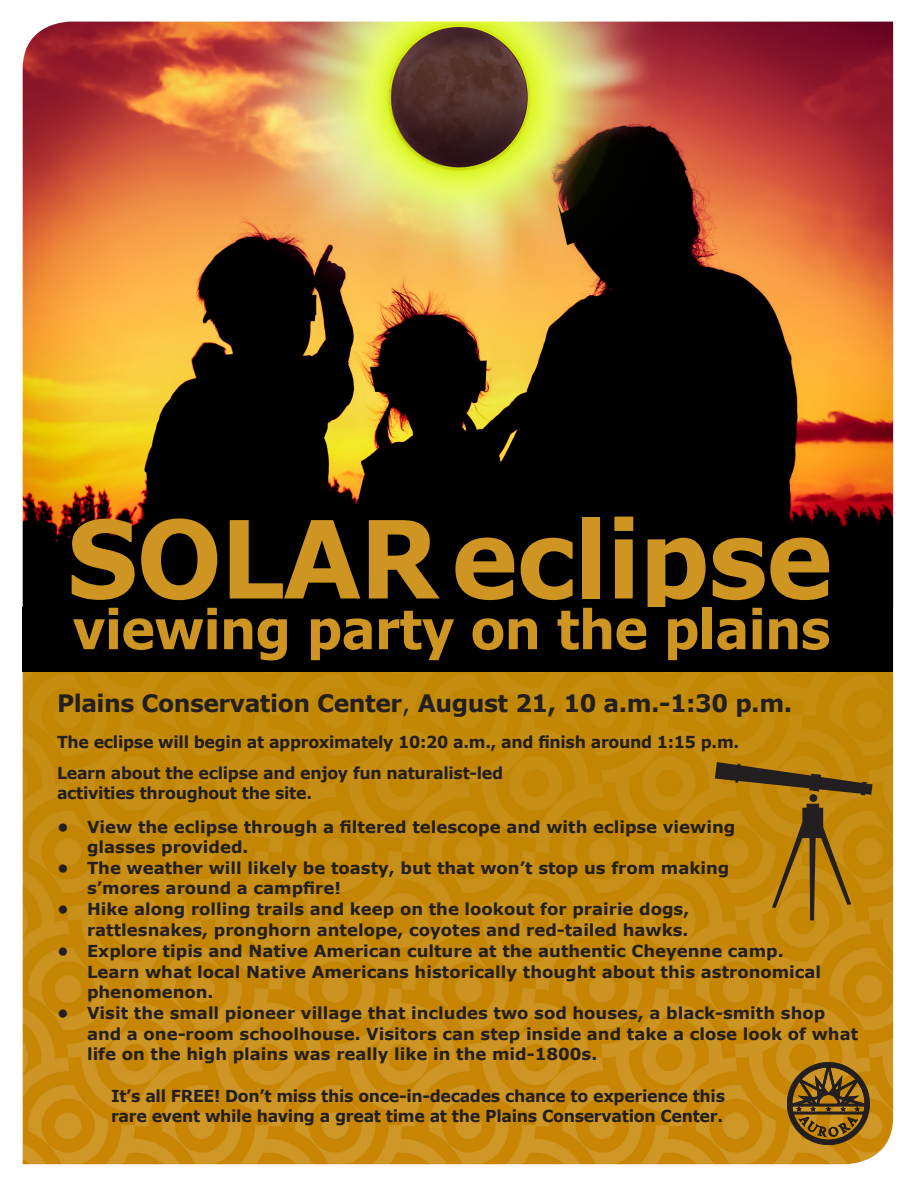
<style>
.page{position:relative;width:918px;height:1188px;background:#fff}
.page>*{position:absolute;margin:0;border:0;box-sizing:border-box;transform-origin:0 0}
.t1{font:700 107.85px "Verdana";letter-spacing:-.02em;color:#ce9523;scale:.94 1}
.t2{font:700 54.6px "Verdana";letter-spacing:-.02em;color:#ce9523;scale:.94 1}
.t3{font:700 24px "Verdana";letter-spacing:-.02em;color:#231f20}
.t4{font:700 16.5px/20.4px "Verdana";color:#231f20}
.t5{font:700 16.5px "Verdana";letter-spacing:-.02em;color:#231f20;scale:.96 1}
.s1{font-weight:400}
</style>
<div class="page">
<img style="left:23px;top:22px;width:870px;height:1142px">
<div style="left:23px;top:608px;width:870px;height:64px;background:#000"></div>
<svg style="left:715px;top:762px;width:158px;height:33px;background:#805d14"></svg>
<svg style="left:772px;top:804px;width:79px;height:117px;background:#a57510"></svg>
<div style="left:809px;top:794px;width:8px;height:8px;background:#231f20;border-radius:50%"></div>
<svg style="left:787px;top:1062px;width:83px;height:83px;background:#805c1a"></svg>
<p class="t1" style="left:66px;top:489px;width:818px">SOLAR eclipse</p>
<p class="t2" style="left:72px;top:594px;width:808px">viewing party on the plains</p>
<p class="t3" style="left:57px;top:687px;width:737px">Plains Conservation Center<span class="s1">,</span> August 21, 10 a.m.-1:30 p.m.</p>
<p class="t5" style="left:57px;top:731px;width:712px">The eclipse will begin at approximately 10:20 a.m., and finish around 1:15 p.m.</p>
<p class="t5" style="left:57px;top:762px;width:466px">Learn about the eclipse and enjoy fun naturalist-led</p>
<p class="t5" style="left:57px;top:782px;width:267px">activities throughout the site.</p>
<p class="t4" style="left:57px;top:817px;width:680px">• View the eclipse through a filtered telescope and with eclipse viewing</p>
<p class="t4" style="left:87px;top:837px;width:163px">glasses provided.</p>
<p class="t4" style="left:57px;top:858px;width:674px">• The weather will likely be toasty, but that won’t stop us from making</p>
<p class="t4" style="left:87px;top:878px;width:256px">s’mores around a campfire!</p>
<p class="t4" style="left:57px;top:899px;width:634px">• Hike along rolling trails and keep on the lookout for prairie dogs,</p>
<p class="t4" style="left:87px;top:920px;width:603px">rattlesnakes, pronghorn antelope, coyotes and red-tailed hawks.</p>
<p class="t4" style="left:87px;top:941px;width:736px;text-indent:-30px">• Explore tipis and Native American culture at the authentic Cheyenne camp.<br>Learn what local Native Americans historically thought about this astronomical phenomenon.</p>
<p class="t4" style="left:87px;top:1003px;width:773px;text-indent:-30px">• Visit the small pioneer village that includes two sod houses, a black-smith shop and a one-room schoolhouse. Visitors can step inside and take a close look of what life on the high plains was really like in the mid-1800s.</p>
<p class="t5" style="left:111px;top:1086px;width:641px">It’s all FREE! Don’t miss this once-in-decades chance to experience this</p>
<p class="t5" style="left:111px;top:1105px;width:639px">rare event while having a great time at the Plains Conservation Center.</p>
</div>
